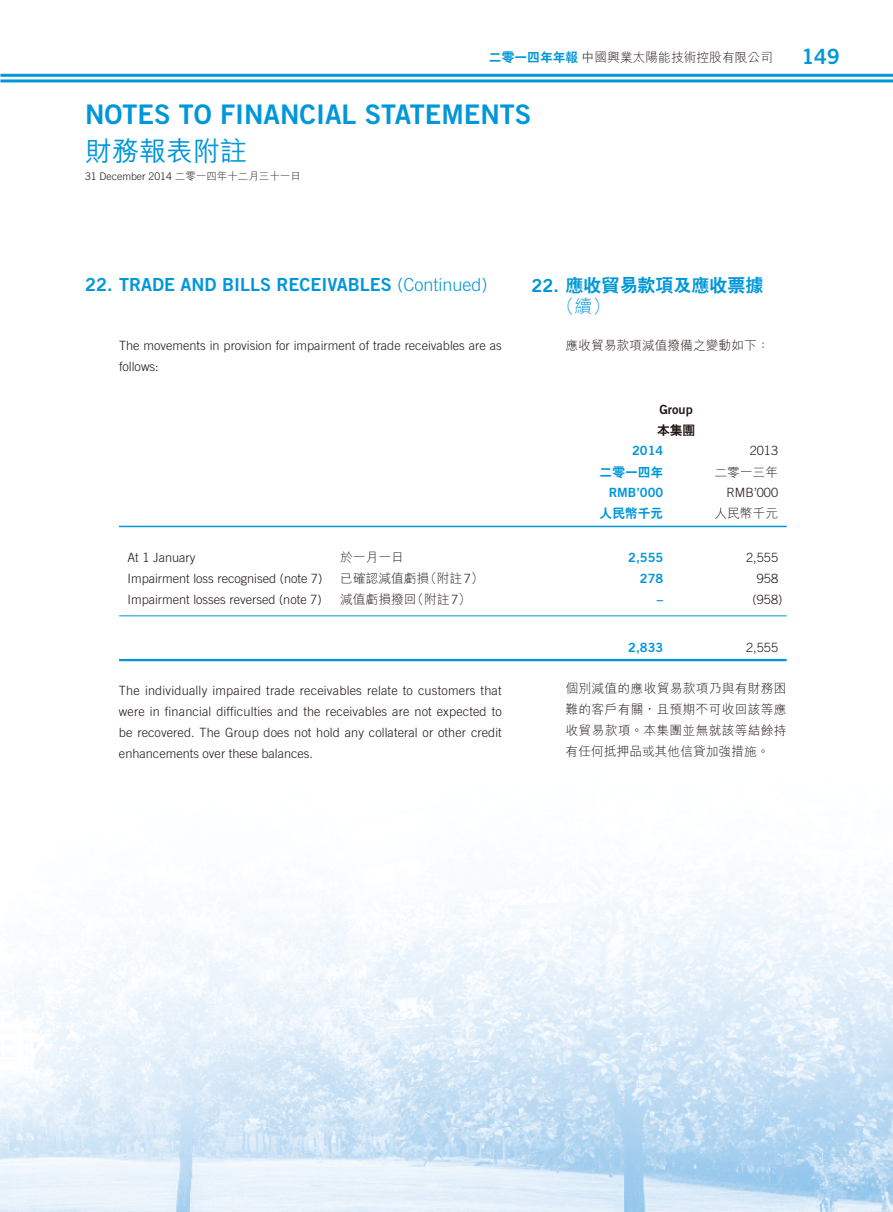
<style>
.page{position:relative;width:893px;height:1212px;background:#fff}
.page>*{position:absolute;margin:0;border:0;box-sizing:border-box;transform-origin:0 0}
.t1{font:27px "Trade Gothic LT Std Bd 2";color:#0097da}
.t2{font:500 27px "M Hei HK";color:#0097da}
.t3{font:21px "Trade Gothic LT Std Bd 2";color:#0097da}
.t4{font:18px "Trade Gothic LT Std Bd 2";color:#0097da}
.t5{font:800 18px "C Hei 2 HK";color:#0097da}
.t6{font:300 18px "M Hei HK";color:#0097da}
.t7{font:300 12.75px/21px "Trade Gothic LT Std";color:#231916}
.t8{font:300 12.75px/21px "M Hei HK";color:#231916;text-align:justify}
.t9{font:12.75px "Trade Gothic LT Std Bd 2";color:#0097da}
.t10{font:800 12.75px "C Hei 2 HK";color:#0097da}
.t11{font:12.75px "Trade Gothic LT Std Bd 2";color:#231916}
.t12{font:800 12.75px "C Hei 2 HK";color:#231916}
.t13{font:300 10.5px "Trade Gothic LT Std";color:#231916}
.s1{font-family:"C Hei 2 HK";font-weight:800;color:#0097da}
.s2{font-family:"M Hei HK"}
.s3{font-family:"Trade Gothic LT Std";font-weight:300}
.s4{font-family:"Trade Gothic LT Std Bd 2";font-weight:400}
.s5{font-family:"Trade Gothic LT Std"}
</style>
<div class="page">
<img style="left:1px;top:73px;width:892px;height:1139px">
<hr style="left:0;top:74px;width:893px;height:3px;background:#0097da">
<hr style="left:0;top:79px;width:893px;height:3px;background:#0097da">
<hr style="left:119px;top:526px;width:668px;height:1px;background:#0097da">
<hr style="left:119px;top:615px;width:668px;height:1px;background:#0097da">
<hr style="left:119px;top:659px;width:668px;height:2px;background:#0097da">
<p class="t8" style="left:489px;top:47px;width:286px"><span class="s1">二零一四年年報</span>中國興業太陽能技術控股有限公司</p>
<h2 class="t3" style="left:801px;top:44px;width:40px">149</h2>
<h1 class="t1" style="left:85px;top:98px;width:448px">NOTES TO FINANCIAL STATEM ENTS</h1>
<h1 class="t2" style="left:85px;top:131px;width:163px">財務報表附註</h1>
<p class="t13" style="left:85px;top:170px;width:217px">31 December 2014 <span class="s2">二零一四年十二月三十一日</span></p>
<h3 class="t4" style="left:85px;top:274px;width:404px">22. TRADE AND BILLS RECEIVABLES <span class="s3">(Continued)</span></h3>
<p class="t7" style="left:119px;top:335px;width:384px">The movements in provision for impairment of trade receivables are as follows:</p>
<h3 class="t5" style="left:531px;top:276px;width:234px"><span class="s4">22.</span> 應收貿易款項及應收票據</h3>
<h3 class="t6" style="left:557px;top:297px;width:55px">（續）</h3>
<p class="t8" style="left:566px;top:335px;width:205px">應收貿易款項減值撥備之變動如下：</p>
<p class="t11" style="left:659px;top:401px;width:35px">Group</p>
<p class="t12" style="left:657px;top:424px;width:40px">本集團</p>
<p class="t9" style="left:632px;top:442px;width:33px">2014</p>
<p class="t7" style="left:750px;top:440px;width:30px">2013</p>
<p class="t10" style="left:600px;top:466px;width:65px">二零一四年</p>
<p class="t8" style="left:714px;top:461px;width:65px">二零一三年</p>
<p class="t9" style="left:609px;top:484px;width:56px">RM B’000</p>
<p class="t7" style="left:726px;top:482px;width:53px">RMB’000</p>
<p class="t10" style="left:600px;top:507px;width:65px">人民幣千元</p>
<p class="t8" style="left:714px;top:503px;width:65px">人民幣千元</p>
<p class="t7" style="left:128px;top:547px;width:70px">At 1 January</p>
<p class="t8" style="left:340px;top:546px;width:65px">於一月一日</p>
<p class="t9" style="left:628px;top:550px;width:37px">2,555</p>
<p class="t7" style="left:746px;top:547px;width:33px">2,555</p>
<p class="t7" style="left:128px;top:568px;width:196px">Impairment loss recognised (note 7)</p>
<p class="t8" style="left:340px;top:567px;width:145px">已確認減值虧損（附註<span class="s5">7</span>）</p>
<p class="t9" style="left:640px;top:571px;width:25px">278</p>
<p class="t7" style="left:757px;top:568px;width:23px">958</p>
<p class="t7" style="left:127px;top:589px;width:196px">Impairment losses reversed (note 7)</p>
<p class="t8" style="left:340px;top:588px;width:132px">減值虧損撥回（附註<span class="s5">7</span>）</p>
<p class="t9" style="left:657px;top:592px;width:8px">–</p>
<p class="t7" style="left:753px;top:589px;width:31px">(958)</p>
<p class="t9" style="left:628px;top:640px;width:37px">2,833</p>
<p class="t7" style="left:746px;top:637px;width:33px">2,555</p>
<p class="t7" style="left:119px;top:680px;width:384px;text-align:justify">The individually impaired trade receivables relate to customers that were in financial difficulties and the receivables are not expected to be recovered. The Group does not hold any collateral or other credit enhancements over these balances.</p>
<p class="t8" style="left:565px;top:678px;width:223px">個別減值的應收貿易款項乃與有財務困難的客戶有關，且預期不可收回該等應收貿易款項。本集團並無就該等結餘持有任何抵押品或其他信貸加強措施。</p>
</div>
